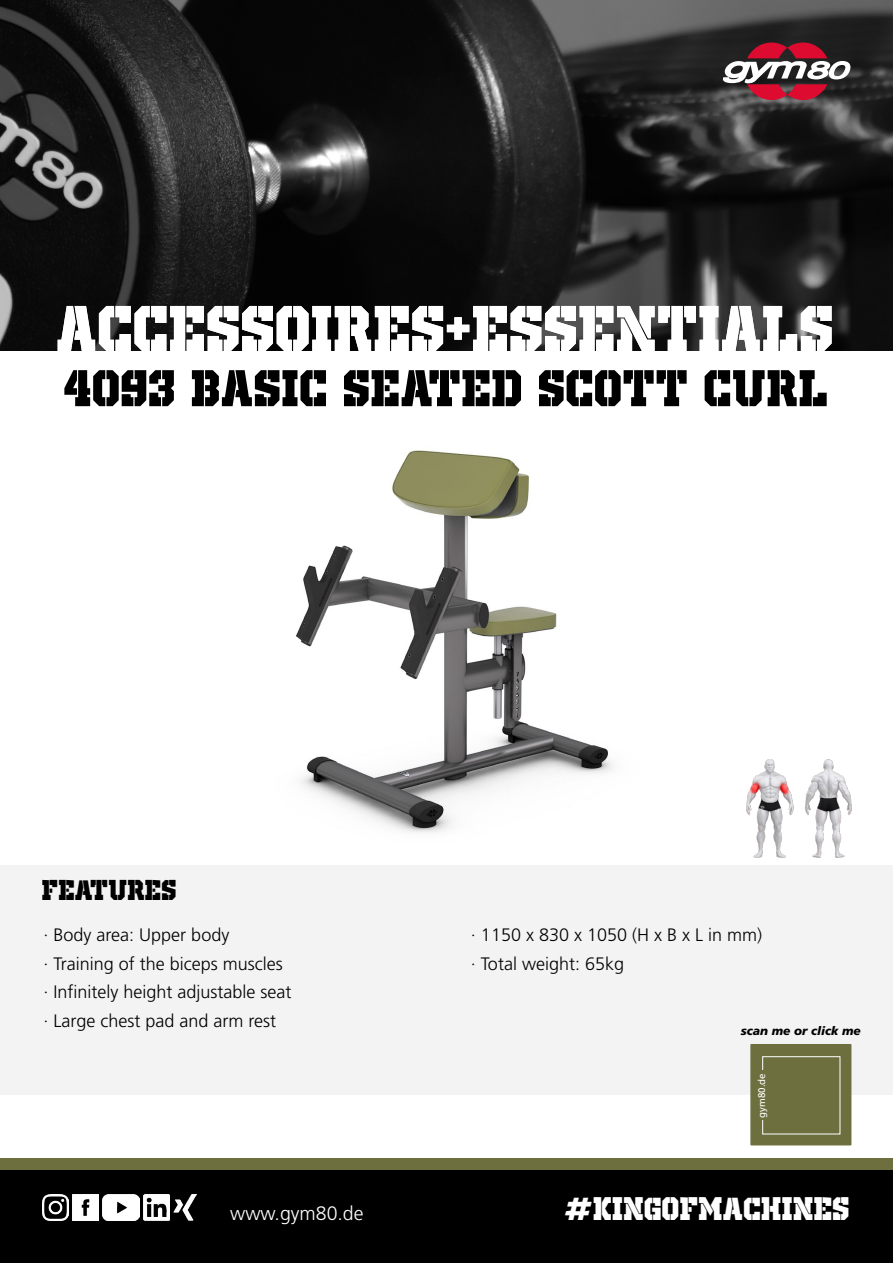
<style>
.page{position:relative;width:893px;height:1263px;background:#fff}
.page>*{position:absolute;margin:0;border:0;box-sizing:border-box;transform-origin:0 0}
.t1{font:75px "Old School United Stencil";color:#fff}
.t2{font:60px "Old School United Stencil";color:#000}
.t3{font:37.5px "Old School United Stencil";color:#fff}
.t4{font:33px "Old School United Stencil";color:#000}
.t5{font:300 19.5px "Frutiger LT Std";color:#fff}
.t6{font:300 18px/28.5px "Frutiger LT Std";color:#000}
.t7{font:italic 900 12px "Frutiger LT Std";color:#000}
.t8{font:9.75px "Frutiger LT Std";color:#fff}
</style>
<div class="page">
<img style="left:0;top:0;width:893px;height:350px">
<svg style="left:723px;top:43px;width:127px;height:57px"></svg>
<div style="left:0;top:1169px;width:893px;height:94px;background:#000"></div>
<img style="left:43px;top:1194px;width:26px;height:26px">
<img style="left:144px;top:1194px;width:26px;height:26px">
<img style="left:103px;top:1194px;width:37px;height:26px">
<img style="left:73px;top:1194px;width:26px;height:26px">
<img style="left:174px;top:1194px;width:22px;height:26px">
<div style="left:0;top:1158px;width:893px;height:11px;background:#6d6f3f"></div>
<img style="left:296px;top:450px;width:317px;height:383px">
<div style="left:0;top:865px;width:893px;height:230px;background:#f3f3f3"></div>
<div style="left:750px;top:1044px;width:101px;height:101px;background:#6d6f3f"></div>
<div style="left:762px;top:1056px;width:78px;height:78px;border:1px solid #fff"></div>
<div style="left:755px;top:1070px;width:12px;height:50px;background:#6d6f3f"></div>
<img style="left:746px;top:759px;width:105px;height:98px">
<h1 class="t1" style="left:58px;top:289px;width:779px">ACCESSOIRES+ESSENTIALS</h1>
<h2 class="t2" style="left:64px;top:356px;width:767px">4093 BASIC SEATED SCOTT CURL</h2>
<h3 class="t4" style="left:43px;top:872px;width:136px">FEATURES</h3>
<p class="t6" style="left:44px;top:921px;width:250px">· Body area: Upper body<br>· Training of the biceps muscles · Infinitely height adjustable seat · Large chest pad and arm rest</p>
<p class="t6" style="left:471px;top:921px;width:293px">· 1150 x 830 x 1050 (H x B x L in mm) · Total weight: 65kg</p>
<p class="t7" style="left:741px;top:1024px;width:122px">scan me or click me</p>
<p class="t8" style="left:756px;top:1117px;width:46px;rotate:-90deg">gym80.de</p>
<p class="t5" style="left:230px;top:1202px;width:135px">www.gym80.de</p>
<h3 class="t3" style="left:565px;top:1189px;width:287px">#KINGOFMACHINES</h3>
</div>
